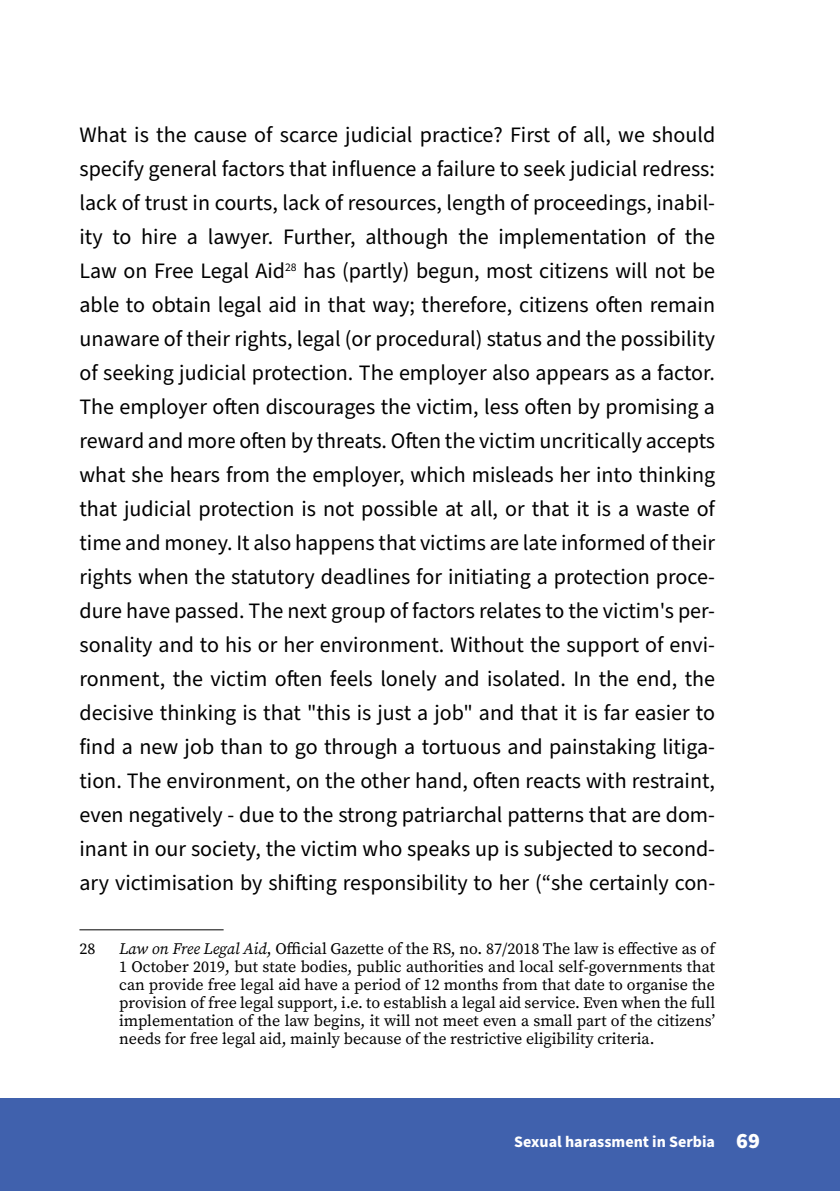
<style>
.page{position:relative;width:840px;height:1191px;background:#fff}
.page>*{position:absolute;margin:0;border:0;box-sizing:border-box;transform-origin:0 0}
.t1{font:22px/34px "Source Sans Pro";color:#000;text-align:justify}
.t2{font:16px/18px "Source Serif Pro";color:#000;text-align:justify}
.t3{font:700 16px "Source Sans Pro";color:#fff}
.s1{font-style:italic}
.s2{font-weight:900;font-size:22px}
</style>
<div class="page">
<div style="left:0;top:1098px;width:839px;height:93px;background:#4061ad"></div>
<hr style="left:79px;top:929px;width:144px;height:1px;background:#000">
<p class="t1" style="left:79px;top:118px;width:637px">What is the cause of scarce judicial practice? First of all, we should specify general factors that influence a failure to seek judicial redress: lack of trust in courts, lack of resources, length of proceedings, inabil&shy;ity to hire a lawyer. Further, although the implementation of the Law on Free Legal Aid<sup>28</sup> has (partly) begun, most citizens will not be able to obtain legal aid in that way; therefore, citizens often remain unaware of their rights, legal (or procedural) status and the possibility of seeking judicial protection. The employer also appears as a factor.<br>The employer often discourages the victim, less often by promising a reward and more often by threats. Often the victim uncritically accepts what she hears from the employer, which misleads her into thinking that judicial protection is not possible at all, or that it is a waste of time and money. It also happens that victims are late informed of their rights when the statutory deadlines for initiating a protection proce&shy;dure have passed. The next group of factors relates to the victim's per&shy;sonality and to his or her environment. Without the support of envi&shy;ronment, the victim often feels lonely and isolated. In the end, the decisive thinking is that "this is just a job" and that it is far easier to find a new job than to go through a tortuous and painstaking litiga&shy;tion. The environment, on the other hand, often reacts with restraint, even negatively - due to the strong patriarchal patterns that are dom&shy;inant in our society, the victim who speaks up is subjected to second&shy;ary victimisation by shifting responsibility to her (“she certainly con-</p>
<p class="t2" style="left:79px;top:939px;width:17px">28</p>
<p class="t2" style="left:119px;top:939px;width:597px"><span class="s1">Law on Free Legal Aid</span>, Official Gazette of the RS, no. 87/2018 The law is effective as of 1 October 2019, but state bodies, public authorities and local self-governments that can provide free legal aid have a period of 12 months from that date to organise the provision of free legal support, i.e. to establish a legal aid service. Even when the full implementation of the law begins, it will not meet even a small part of the citizens’ needs for free legal aid, mainly because of the restrictive eligibility criteria.</p>
<p class="t3" style="left:514px;top:1131px;width:247px">Sexual harassment in Serbia <span class="s2">69</span></p>
</div>
